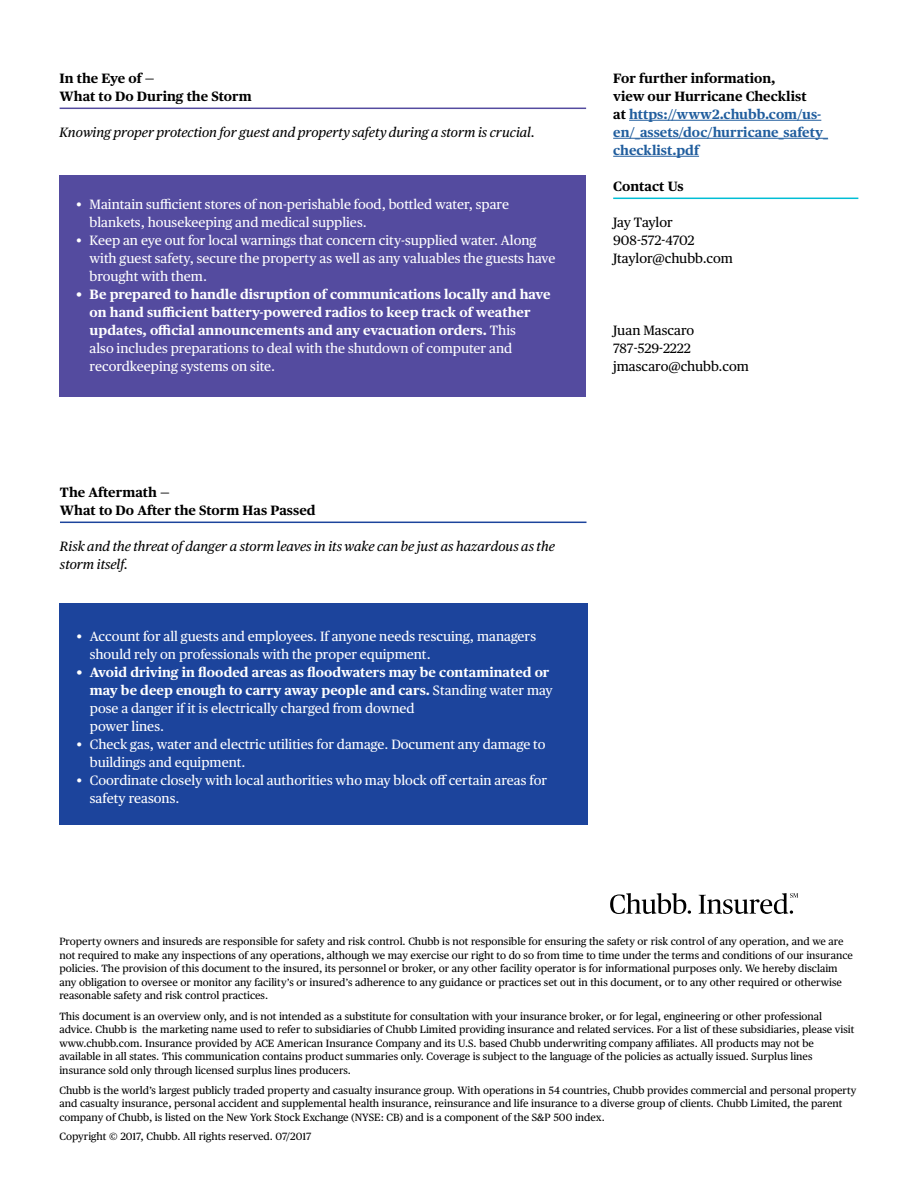
<style>
.page{position:relative;width:918px;height:1188px;background:#fff}
.page>*{position:absolute;margin:0;border:0;box-sizing:border-box;transform-origin:0 0}
.t1{font:13.5px/18px "Chubb Publico Text";color:#fff}
.t2{font:700 13.5px/18px "Chubb Publico Text";color:#fff}
.t3{font:italic 13.5px/18px "Chubb Publico Text";color:#000}
.t4{font:700 13.5px/18px "Chubb Publico Text";color:#215e9e}
.t5{font:700 13.5px/18px "Chubb Publico Text";color:#000}
.t6{font:13.5px/18px "Chubb Publico Text";color:#000}
.t7{font:10.5px/13.5px "Publico Text";color:#000}
.s1{font-weight:400}
.s2{color:#000}
</style>
<div class="page">
<svg style="left:610px;top:893px;width:81px;height:21px"></svg>
<svg style="left:699px;top:893px;width:99px;height:21px"></svg>
<hr style="left:629px;top:120px;width:192px;height:1px;background:#215e9e">
<hr style="left:613px;top:138px;width:215px;height:1px;background:#215e9e">
<hr style="left:613px;top:156px;width:86px;height:1px;background:#215e9e">
<hr style="left:613px;top:198px;width:245px;height:1px;background:#00bed5">
<hr style="left:60px;top:108px;width:526px;height:1px;background:#544b9f">
<div style="left:60px;top:175px;width:526px;height:222px;background:#544b9f"></div>
<hr style="left:60px;top:522px;width:526px;height:1px;background:#1c449c">
<div style="left:60px;top:603px;width:528px;height:222px;background:#1c449c"></div>
<p class="t5" style="left:60px;top:68px;width:194px">In the Eye of —<br>What to Do During the Storm</p>
<p class="t3" style="left:60px;top:122px;width:477px">Knowing proper protection for guest and property safety during a storm is crucial.</p>
<p class="t1" style="left:90px;top:194px;width:421px;text-indent:-14px">• Maintain sufficient stores of non-perishable food, bottled water, spare blankets, housekeeping and medical supplies.</p>
<p class="t1" style="left:90px;top:230px;width:467px;text-indent:-14px">• Keep an eye out for local warnings that concern city-supplied water. Along with guest safety, secure the property as well as any valuables the guests have brought with them.</p>
<p class="t2" style="left:90px;top:284px;width:462px;text-indent:-14px">• Be prepared to handle disruption of communications locally and have on hand sufficient battery-powered radios to keep track of weather updates, official announcements and any evacuation orders. <span class="s1">This<br>also includes preparations to deal with the shutdown of computer and recordkeeping systems on site.</span></p>
<p class="t5" style="left:60px;top:482px;width:257px">The Aftermath —<br>What to Do After the Storm Has Passed</p>
<p class="t3" style="left:60px;top:536px;width:496px">Risk and the threat of danger a storm leaves in its wake can be just as hazardous as the storm itself.</p>
<p class="t1" style="left:90px;top:626px;width:448px;text-indent:-14px">• Account for all guests and employees. If anyone needs rescuing, managers should rely on professionals with the proper equipment.</p>
<p class="t2" style="left:90px;top:662px;width:465px;text-indent:-14px">• Avoid driving in flooded areas as floodwaters may be contaminated or may be deep enough to carry away people and cars. <span class="s1">Standing water may pose a danger if it is electrically charged from downed<br>power lines.</span></p>
<p class="t1" style="left:90px;top:734px;width:457px;text-indent:-14px">• Check gas, water and electric utilities for damage. Document any damage to buildings and equipment.</p>
<p class="t1" style="left:90px;top:770px;width:459px;text-indent:-14px">• Coordinate closely with local authorities who may block off certain areas for safety reasons.</p>
<p class="t4" style="left:613px;top:68px;width:216px"><span class="s2">For further information,<br>view our Hurricane Checklist<br>at</span> https://www2.chubb.com/us&shy;en/_assets/doc/hurricane_safety_ checklist.pdf</p>
<p class="t5" style="left:613px;top:176px;width:72px">Contact Us</p>
<p class="t6" style="left:613px;top:212px;width:121px">Jay Taylor<br>908-572-4702<br>Jtaylor@chubb.com</p>
<p class="t6" style="left:613px;top:320px;width:137px">Juan Mascaro<br>787-529-2222 jmascaro@chubb.com</p>
<p class="t7" style="left:59px;top:934px;width:795px">Property owners and insureds are responsible for safety and risk control. Chubb is not responsible for ensuring the safety or risk control of any operation, and we are not required to make any inspections of any operations, although we may exercise our right to do so from time to time under the terms and conditions of our insurance policies. The provision of this document to the insured, its personnel or broker, or any other facility operator is for informational purposes only. We hereby disclaim any obligation to oversee or monitor any facility’s or insured’s adherence to any guidance or practices set out in this document, or to any other required or otherwise reasonable safety and risk control practices.</p>
<p class="t7" style="left:59px;top:1009px;width:797px">This document is an overview only, and is not intended as a substitute for consultation with your insurance broker, or for legal, engineering or other professional advice. Chubb is the marketing name used to refer to subsidiaries of Chubb Limited providing insurance and related services. For a list of these subsidiaries, please visit www.chubb.com. Insurance provided by ACE American Insurance Company and its U.S. based Chubb underwriting company affiliates. All products may not be available in all states. This communication contains product summaries only. Coverage is subject to the language of the policies as actually issued. Surplus lines insurance sold only through licensed surplus lines producers.</p>
<p class="t7" style="left:59px;top:1083px;width:799px">Chubb is the world’s largest publicly traded property and casualty insurance group. With operations in 54 countries, Chubb provides commercial and personal property and casualty insurance, personal accident and supplemental health insurance, reinsurance and life insurance to a diverse group of clients. Chubb Limited, the parent company of Chubb, is listed on the New York Stock Exchange (NYSE: CB) and is a component of the S&amp;P 500 index.</p>
<p class="t7" style="left:59px;top:1129px;width:254px">Copyright © 2017, Chubb. All rights reserved. 07/2017</p>
</div>
